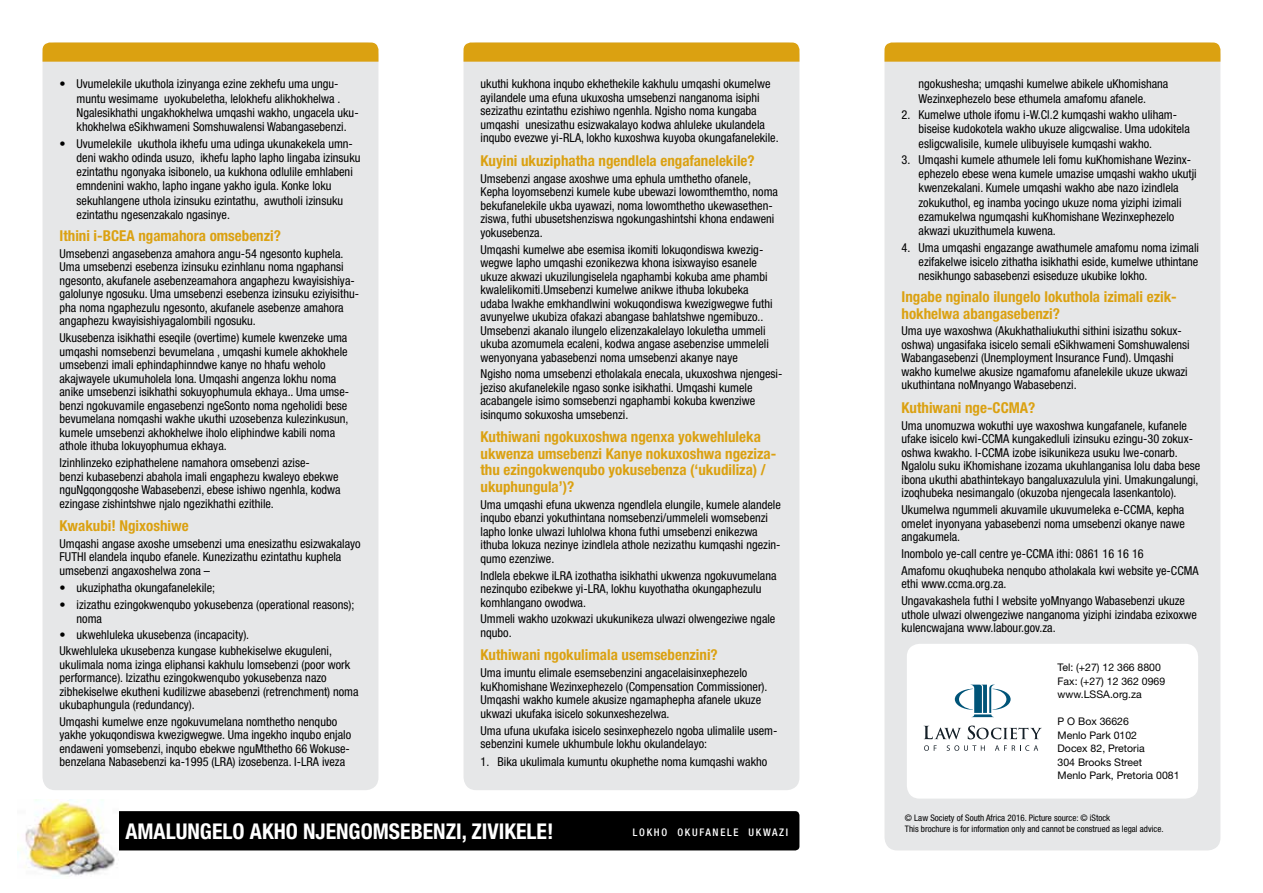
<style>
.page{position:relative;width:1263px;height:893px;background:#fff}
.page>*{position:absolute;margin:0;border:0;box-sizing:border-box;transform-origin:0 0}
.t1{font:700 condensed 21.75px "Helvetica Neue";color:#fff}
.t2{font:700 condensed 15px/16.5px "Helvetica Neue";color:#dba111}
.t3{font:condensed 12.3px/13.5px "Helvetica Neue";color:#000}
.t4{font:10.5px/13.5px "Helvetica Neue";color:#000}
.t5{font:500 condensed 10.5px "Helvetica Neue";letter-spacing:.16em;color:#fff}
.t6{font:condensed 9px/10.8px "Helvetica Neue";color:#000}
</style>
<div class="page">
<div style="left:111px;top:811px;width:688px;height:39px;background:#000;border-radius:4px"></div>
<div style="left:43px;top:43px;width:335px;height:747px;background:#e6e7e8;border-radius:13px"></div>
<div style="left:463px;top:43px;width:336px;height:747px;background:#e6e7e8;border-radius:13px"></div>
<div style="left:884px;top:43px;width:336px;height:807px;background:#e6e7e8;border-radius:13px"></div>
<div style="left:43px;top:43px;width:335px;height:19px;background:#dba111"></div>
<div style="left:463px;top:43px;width:336px;height:19px;background:#dba111"></div>
<div style="left:884px;top:43px;width:336px;height:19px;background:#dba111"></div>
<div style="left:907px;top:644px;width:291px;height:155px;background:#fff;border-radius:13px"></div>
<svg style="left:955px;top:685px;width:55px;height:32px"></svg>
<svg style="left:924px;top:726px;width:37px;height:13px"></svg>
<svg style="left:968px;top:725px;width:74px;height:14px"></svg>
<svg style="left:924px;top:745px;width:13px;height:6px"></svg>
<svg style="left:947px;top:745px;width:38px;height:6px"></svg>
<svg style="left:995px;top:745px;width:43px;height:6px"></svg>
<img style="left:17px;top:799px;width:101px;height:78px">
<p class="t3" style="left:77px;top:77px;width:284px;line-height:14.2px;text-indent:-17px">• Uvumelekile ukuthola izinyanga ezine zekhefu uma ungu&shy;muntu wesimame uyokubeletha, lelokhefu alikhokhelwa .<br>Ngalesikhathi ungakhokhelwa umqashi wakho, ungacela uku&shy;khokhelwa eSikhwameni Somshuwalensi Wabangasebenzi.</p>
<p class="t3" style="left:77px;top:136px;width:285px;line-height:14.2px;text-indent:-17px">• Uvumelekile ukuthola ikhefu uma udinga ukunakekela umn&shy;deni wakho odinda usuzo, ikhefu lapho lapho lingaba izinsuku ezintathu ngonyaka isibonelo, ua kukhona odlulile emhlabeni emndenini wakho, lapho ingane yakho igula. Konke loku sekuhlangene uthola izinsuku ezintathu, awutholi izinsuku ezintathu ngesenzakalo ngasinye.</p>
<p class="t2" style="left:60px;top:227px;width:223px">Ithini i-BCEA ngamahora omsebenzi?</p>
<p class="t3" style="left:60px;top:246px;width:301px">Umsebenzi angasebenza amahora angu-54 ngesonto kuphela.<br>Uma umsebenzi esebenza izinsuku ezinhlanu noma ngaphansi ngesonto, akufanele asebenzeamahora angaphezu kwayisishiya&shy;galolunye ngosuku. Uma umsebenzi esebenza izinsuku eziyisithu&shy;pha noma ngaphezulu ngesonto, akufanele asebenze amahora angaphezu kwayisishiyagalombili ngosuku.</p>
<p class="t3" style="left:60px;top:331px;width:291px">Ukusebenza isikhathi eseqile (overtime) kumele kwenzeke uma umqashi nomsebenzi bevumelana , umqashi kumele akhokhele umsebenzi imali ephindaphinndwe kanye no hhafu weholo akajwayele ukumuholela lona. Umqashi angenza lokhu noma anike umsebenzi isikhathi sokuyophumula ekhaya.. Uma umse&shy;benzi ngokuvamile engasebenzi ngeSonto noma ngeholidi bese bevumelana nomqashi wakhe ukuthi uzosebenza kulezinkusun, kumele umsebenzi akhokhelwe iholo eliphindwe kabili noma athole ithuba lokuyophumua ekhaya.</p>
<p class="t3" style="left:60px;top:456px;width:283px">Izinhlinzeko eziphathelene namahora omsebenzi azise-<br>benzi kubasebenzi abahola imali engaphezu kwaleyo ebekwe nguNgqongqoshe Wabasebenzi, ebese ishiwo ngenhla, kodwa ezingase zishintshwe njalo ngezikhathi ezithile.</p>
<p class="t2" style="left:60px;top:517px;width:131px">Kwakubi! Ngixoshiwe</p>
<p class="t3" style="left:60px;top:536px;width:303px">Umqashi angase axoshe umsebenzi uma enesizathu esizwakalayo<br>FUTHI elandela inqubo efanele. Kunezizathu ezintathu kuphela umsebenzi angaxoshelwa zona –</p>
<p class="t3" style="left:60px;top:581px;width:157px">• ukuziphatha okungafanelekile;</p>
<p class="t3" style="left:77px;top:597px;width:279px;line-height:14.2px;text-indent:-17px">• izizathu ezingokwenqubo yokusebenza (operational reasons); noma</p>
<p class="t3" style="left:60px;top:627px;width:274px;line-height:15.6px">• ukwehluleka ukusebenza (incapacity).<br>Ukwehluleka ukusebenza kungase kubhekiselwe ekuguleni,</p>
<p class="t3" style="left:60px;top:657px;width:301px">ukulimala noma izinga eliphansi kakhulu lomsebenzi (poor work performance). Izizathu ezingokwenqubo yokusebenza nazo zibhekiselwe ekutheni kudilizwe abasebenzi (retrenchment) noma ukubaphungula (redundancy).</p>
<p class="t3" style="left:60px;top:715px;width:293px">Umqashi kumelwe enze ngokuvumelana nomthetho nenqubo yakhe yokuqondiswa kwezigwegwe. Uma ingekho inqubo enjalo endaweni yomsebenzi, inqubo ebekwe nguMthetho 66 Wokuse&shy;benzelana Nabasebenzi ka-1995 (LRA) izosebenza. I-LRA iveza</p>
<p class="t3" style="left:480px;top:77px;width:300px">ukuthi kukhona inqubo ekhethekile kakhulu umqashi okumelwe ayilandele uma efuna ukuxosha umsebenzi nanganoma isiphi sezizathu ezintathu ezishiwo ngenhla. Ngisho noma kungaba umqashi unesizathu esizwakalayo kodwa ahluleke ukulandela inqubo evezwe yi-RLA, lokho kuxoshwa kuyoba okungafanelekile.</p>
<p class="t2" style="left:480px;top:152px;width:276px">Kuyini ukuziphatha ngendlela engafanelekile?</p>
<p class="t3" style="left:480px;top:171px;width:299px">Umsebenzi angase axoshwe uma ephula umthetho ofanele, Kepha loyomsebenzi kumele kube ubewazi lowomthemtho, noma bekufanelekile ukba uyawazi, noma lowomthetho ukewasethen&shy;ziswa, futhi ubusetshenziswa ngokungashintshi khona endaweni yokusebenza.</p>
<p class="t3" style="left:480px;top:242px;width:294px">Umqashi kumelwe abe esemisa ikomiti lokuqondiswa kwezig&shy;wegwe lapho umqashi ezonikezwa khona isixwayiso esanele ukuze akwazi ukuzilungiselela ngaphambi kokuba ame phambi kwalelikomiti.Umsebenzi kumelwe anikwe ithuba lokubeka udaba lwakhe emkhandlwini wokuqondiswa kwezigwegwe futhi avunyelwe ukubiza ofakazi abangase bahlatshwe ngemibuzo..<br>Umsebenzi akanalo ilungelo elizenzakalelayo lokuletha ummeli ukuba azomumela ecaleni, kodwa angase asebenzise ummeleli wenyonyana yabasebenzi noma umsebenzi akanye naye</p>
<p class="t3" style="left:480px;top:367px;width:303px">Ngisho noma umsebenzi etholakala enecala, ukuxoshwa njengesi&shy;jeziso akufanelekile ngaso sonke isikhathi. Umqashi kumele acabangele isimo somsebenzi ngaphambi kokuba kwenziwe isinqumo sokuxosha umsebenzi.</p>
<p class="t2" style="left:480px;top:428px;width:297px">Kuthiwani ngokuxoshwa ngenxa yokwehluleka ukwenza umsebenzi Kanye nokuxoshwa ngeziza&shy;thu ezingokwenqubo yokusebenza (‘ukudiliza) / ukuphungula’)?</p>
<p class="t3" style="left:480px;top:497px;width:302px">Uma umqashi efuna ukwenza ngendlela elungile, kumele alandele inqubo ebanzi yokuthintana nomsebenzi/ummeleli womsebenzi lapho lonke ulwazi luhlolwa khona futhi umsebenzi enikezwa ithuba lokuza nezinye izindlela athole nezizathu kumqashi ngezin&shy;qumo ezenziwe.</p>
<p class="t3" style="left:480px;top:568px;width:297px">Indlela ebekwe iLRA izothatha isikhathi ukwenza ngokuvumelana nezinqubo ezibekwe yi-LRA, lokhu kuyothatha okungaphezulu komhlangano owodwa.</p>
<p class="t3" style="left:480px;top:612px;width:296px">Ummeli wakho uzokwazi ukukunikeza ulwazi olwengeziwe ngale nqubo.</p>
<p class="t2" style="left:480px;top:646px;width:239px">Kuthiwani ngokulimala usemsebenzini?</p>
<p class="t3" style="left:480px;top:666px;width:288px">Uma imuntu elimale esemsebenzini angacelaisinxephezelo kuKhomishane Wezinxephezelo (Compensation Commissioner).<br>Umqashi wakho kumele akusize ngamaphepha afanele ukuze ukwazi ukufaka isicelo sokunxeshezelwa.</p>
<p class="t3" style="left:480px;top:723px;width:298px">Uma ufuna ukufaka isicelo sesinxephezelo ngoba ulimalile usem&shy;sebenzini kumele ukhumbule lokhu okulandelayo:</p>
<p class="t3" style="left:480px;top:754px;width:288px">1. Bika ukulimala kumuntu okuphethe noma kumqashi wakho</p>
<h1 class="t1" style="left:125px;top:818px;width:430px">AMALUNGELO AKHO NJENGOMSEBENZI, ZIVIKELE!</h1>
<p class="t5" style="left:633px;top:826px;width:157px">LOKHO OKUFANELE UKWAZI</p>
<p class="t3" style="left:918px;top:77px;width:251px;line-height:14.2px">ngokushesha; umqashi kumelwe abikele uKhomishana<br>Wezinxephezelo bese ethumela amafomu afanele.</p>
<p class="t3" style="left:918px;top:107px;width:273px;line-height:14.2px;text-indent:-17px">2. Kumelwe uthole ifomu i-W.Cl.2 kumqashi wakho uliham&shy;biseise kudokotela wakho ukuze aligcwalise. Uma udokitela esligcwalisile, kumele ulibuyisele kumqashi wakho.</p>
<p class="t3" style="left:918px;top:152px;width:280px;line-height:14.2px;text-indent:-17px">3. Umqashi kumele athumele leli fomu kuKhomishane Wezinx&shy;ephezelo ebese wena kumele umazise umqashi wakho ukutji kwenzekalani. Kumele umqashi wakho abe nazo izindlela zokukuthol, eg inamba yocingo ukuze noma yiziphi izimali ezamukelwa ngumqashi kuKhomishane Wezinxephezelo akwazi ukuzithumela kuwena.</p>
<p class="t3" style="left:918px;top:240px;width:282px;line-height:14.2px;text-align:justify;text-indent:-17px">4. Uma umqashi engazange awathumele amafomu noma izimali ezifakelwe isicelo zithatha isikhathi eside, kumelwe uthintane nesikhungo sabasebenzi esiseduze ukubike lokho.</p>
<p class="t2" style="left:901px;top:288px;width:277px">Ingabe nginalo ilungelo lokuthola izimali ezik&shy;hokhelwa abangasebenzi?</p>
<p class="t3" style="left:901px;top:324px;width:290px">Uma uye waxoshwa (Akukhathaliukuthi sithini isizathu sokux&shy;oshwa) ungasifaka isicelo semali eSikhwameni Somshuwalensi Wabangasebenzi (Unemployment Insurance Fund). Umqashi wakho kumelwe akusize ngamafomu afanelekile ukuze ukwazi ukuthintana noMnyango Wabasebenzi.</p>
<p class="t2" style="left:901px;top:399px;width:135px">Kuthiwani nge-CCMA?</p>
<p class="t3" style="left:901px;top:418px;width:300px">Uma unomuzwa wokuthi uye waxoshwa kungafanele, kufanele ufake isicelo kwi-CCMA kungakedluli izinsuku ezingu-30 zokux&shy;oshwa kwakho. I-CCMA izobe isikunikeza usuku lwe-conarb.<br>Ngalolu suku iKhomishane izozama ukuhlanganisa lolu daba bese ibona ukuthi abathintekayo bangaluxazulula yini. Umakungalungi, izoqhubeka nesimangalo (okuzoba njengecala lasenkantolo).</p>
<p class="t3" style="left:901px;top:503px;width:285px;text-align:justify">Ukumelwa ngummeli akuvamile ukuvumeleka e-CCMA, kepha omelet inyonyana yabasebenzi noma umsebenzi okanye nawe angakumela.</p>
<p class="t3" style="left:901px;top:545px;width:298px;line-height:17px">Inombolo ye-call centre ye-CCMA ithi: 0861 16 16 16<br>Amafomu okuqhubeka nenqubo atholakala kwi website ye-CCMA</p>
<p class="t3" style="left:901px;top:575px;width:285px;line-height:17px">ethi www.ccma.org.za.<br>Ungavakashela futhi I website yoMnyango Wabasebenzi ukuze</p>
<p class="t3" style="left:901px;top:608px;width:297px">uthole ulwazi olwengeziwe nanganoma yiziphi izindaba ezixoxwe kulencwajana www.labour.gov.za.</p>
<p class="t4" style="left:1057px;top:660px;width:109px">Tel: (+27) 12 366 8800<br>Fax: (+27) 12 362 0969 www.LSSA.org.za</p>
<p class="t4" style="left:1057px;top:714px;width:123px">P O Box 36626<br>Menlo Park 0102<br>Docex 82, Pretoria<br>304 Brooks Street<br>Menlo Park, Pretoria 0081</p>
<p class="t6" style="left:905px;top:812px;width:260px">© Law Society of South Africa 2016. Picture source: © iStock<br>This brochure is for information only and cannot be construed as legal advice.</p>
</div>
